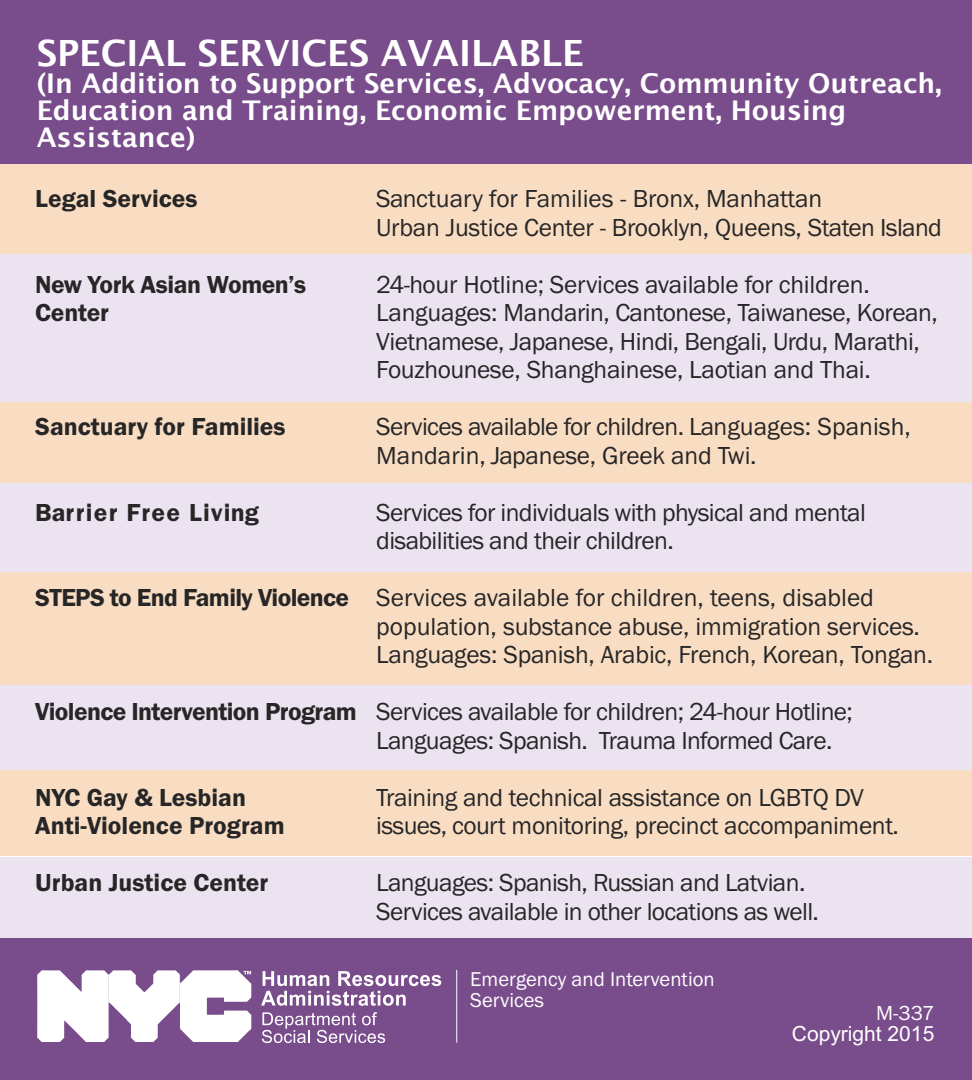
<style>
.page{position:relative;width:972px;height:1080px;background:#fff}
.page>*{position:absolute;margin:0;border:0;box-sizing:border-box;transform-origin:0 0}
.t1{font:600 36px "Lucida Sans";color:#fff}
.t2{font:600 27px/27px "Lucida Sans";color:#fff}
.t3{font:25.5px/28.5px "Franklin Gothic";letter-spacing:-.02em;color:#272627}
.t4{font:600 25.5px "Franklin Gothic";color:#272627}
.t5{font:600 25.5px "Franklin Gothic";letter-spacing:-.02em;color:#272627}
.t6{font:600 25.5px "Franklin Gothic";letter-spacing:.05em;color:#272627}
.t7{font:21px "Arial";color:#fff}
.t8{font:21px "Franklin Gothic";color:#fff}
.t9{font:20.7px/21px "Franklin Gothic";color:#fff}
.s1{font-weight:600}
</style>
<div class="page">
<div style="left:0;top:938px;width:972px;height:142px;background:#794c8c"></div>
<div style="left:0;top:0;width:972px;height:168px;background:#794c8c"></div>
<div style="left:0;top:164px;width:972px;height:91px;background:#f9ddc3"></div>
<svg style="left:261px;top:971px;width:180px;height:35px"></svg>
<svg style="left:262px;top:1012px;width:123px;height:31px"></svg>
<svg style="left:37px;top:970px;width:214px;height:72px"></svg>
<div style="left:0;top:400px;width:972px;height:86px;background:#f9ddc3"></div>
<div style="left:0;top:571px;width:972px;height:114px;background:#f9ddc3"></div>
<div style="left:0;top:770px;width:972px;height:86px;background:#f9ddc3"></div>
<div style="left:0;top:254px;width:972px;height:148px;background:#ebe3ef"></div>
<div style="left:0;top:857px;width:972px;height:81px;background:#ebe3ef"></div>
<div style="left:0;top:483px;width:972px;height:89px;background:#ebe3ef"></div>
<div style="left:0;top:685px;width:972px;height:85px;background:#ebe3ef"></div>
<hr style="left:456px;top:970px;width:1px;height:73px;background:#fff">
<h1 class="t1" style="left:37px;top:33px;width:549px">SPECIAL SERVICES AVAILABLE</h1>
<p class="t2" style="left:37px;top:70px;width:907px">(In Addition to Support Services, Advocacy, Community Outreach,<br>Education and Training, Economic Empowerment, Housing<br>Assistance)</p>
<p class="t4" style="left:35px;top:184px;width:164px">Legal Services</p>
<p class="t3" style="left:376px;top:184px;width:567px">Sanctuary for Families - Bronx, Manhattan<br>Urban Justice Center - Brooklyn, Queens, Staten Island</p>
<p class="t5" style="left:35px;top:269px;width:272px">New York Asian Women’s</p>
<p class="t3" style="left:376px;top:270px;width:495px">24-hour Hotline; Services available for children.</p>
<p class="t4" style="left:35px;top:298px;width:75px">Center</p>
<p class="t3" style="left:376px;top:298px;width:563px">Languages: Mandarin, Cantonese, Taiwanese, Korean,<br>Vietnamese, Japanese, Hindi, Bengali, Urdu, Marathi,<br>Fouzhounese, Shanghainese, Laotian and Thai.</p>
<p class="t4" style="left:35px;top:412px;width:252px">Sanctuary for Families</p>
<p class="t3" style="left:376px;top:412px;width:536px">Services available for children. Languages: Spanish,<br>Mandarin, Japanese, Greek and Twi.</p>
<p class="t6" style="left:35px;top:497px;width:225px">Barrier Free Living</p>
<p class="t3" style="left:376px;top:498px;width:491px">Services for individuals with physical and mental disabilities and their children.</p>
<p class="t3" style="left:376px;top:583px;width:558px;text-indent:-341px"><span class="s1">STEPS to End Family Violence</span> Services available for children, teens, disabled population, substance abuse, immigration services.<br>Languages: Spanish, Arabic, French, Korean, Tongan.</p>
<p class="t3" style="left:376px;top:697px;width:478px;text-indent:-341px"><span class="s1">Violence Intervention Program</span> Services available for children; 24-hour Hotline;<br>Languages: Spanish. Trauma Informed Care.</p>
<p class="t4" style="left:35px;top:782px;width:212px">NYC Gay &amp; Lesbian</p>
<p class="t3" style="left:376px;top:783px;width:489px">Training and technical assistance on LGBTQ DV</p>
<p class="t4" style="left:35px;top:811px;width:251px">Anti-Violence Program</p>
<p class="t3" style="left:376px;top:811px;width:524px">issues, court monitoring, precinct accompaniment.</p>
<p class="t4" style="left:35px;top:868px;width:235px">Urban Justice Center</p>
<p class="t3" style="left:376px;top:868px;width:444px">Languages: Spanish, Russian and Latvian.<br>Services available in other locations as well.</p>
<p class="t9" style="left:470px;top:968px;width:246px">Emergency and Intervention<br>Services</p>
<p class="t8" style="left:876px;top:1001px;width:60px">M-337</p>
<p class="t7" style="left:792px;top:1022px;width:144px">Copyright 2015</p>
</div>
